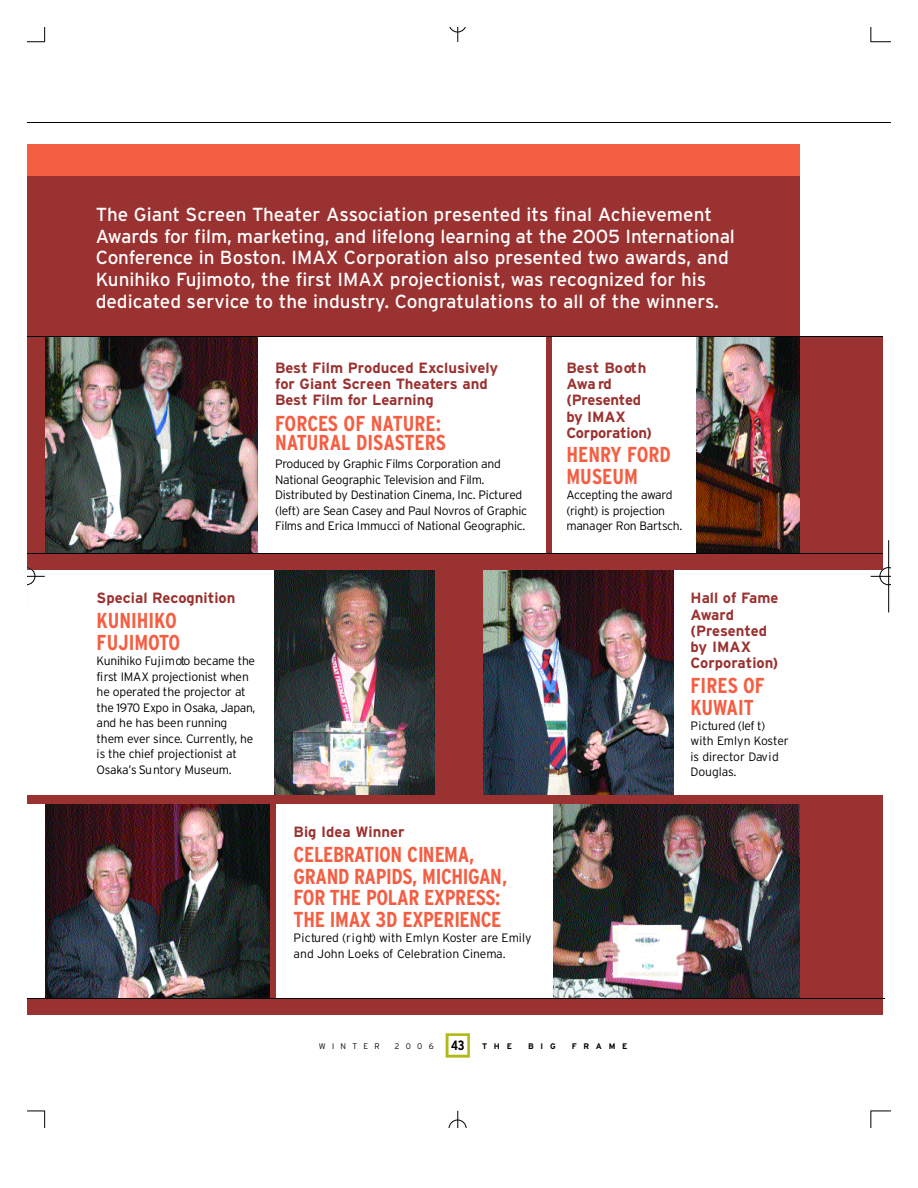
<style>
.page{position:relative;width:918px;height:1188px;background:#fff}
.page>*{position:absolute;margin:0;border:0;box-sizing:border-box;transform-origin:0 0}
.t1{font:700 condensed 21.6px/21.6px "Interstate";letter-spacing:-.01em;color:#f45e42}
.t2{font:18.9px/21.6px "Interstate";color:#fff}
.t3{font:700 14.85px/16.2px "Interstate";color:#9a3231}
.t4{font:700 14.85px/16.2px "Interstate";letter-spacing:-.02em;color:#9a3231}
.t5{font:700 condensed 13.5px "Interstate";color:#000}
.t6{font:300 12.15px/15.5px "Interstate";letter-spacing:-.025em;color:#000}
.t7{font:300 12.15px/15.6px "Interstate";color:#000}
.t8{font:700 8.1px "Interstate";letter-spacing:.815em;color:#000}
.t9{font:300 8.1px "Interstate";letter-spacing:.775em;color:#000}
</style>
<div class="page">
<div style="left:27px;top:318px;width:18px;height:242px;background:#9a3231"></div>
<div style="left:798px;top:337px;width:85px;height:223px;background:#9a3231"></div>
<div style="left:798px;top:798px;width:85px;height:216px;background:#9a3231"></div>
<img style="left:554px;top:803px;width:246px;height:195px">
<img style="left:482px;top:570px;width:192px;height:225px">
<img style="left:696px;top:332px;width:104px;height:221px">
<img style="left:274px;top:570px;width:161px;height:225px">
<img style="left:45px;top:337px;width:213px;height:216px">
<img style="left:45px;top:803px;width:226px;height:195px">
<div style="left:27px;top:144px;width:772px;height:192px;background:#f45e42"></div>
<div style="left:27px;top:177px;width:772px;height:160px;background:#9a3231"></div>
<svg style="left:446px;top:1033px;width:24px;height:25px"></svg>
<hr style="left:27px;top:123px;width:864px;height:1px;background:#000">
<div style="left:27px;top:999px;width:856px;height:16px;background:#9a3231"></div>
<div style="left:27px;top:554px;width:856px;height:16px;background:#9a3231"></div>
<div style="left:271px;top:797px;width:5px;height:210px;background:#9a3231"></div>
<div style="left:435px;top:567px;width:47px;height:232px;background:#9a3231"></div>
<div style="left:546px;top:329px;width:6px;height:232px;background:#9a3231"></div>
<div style="left:27px;top:795px;width:856px;height:8px;background:#9a3231"></div>
<hr style="left:27px;top:553px;width:856px;height:1px;background:#000">
<hr style="left:27px;top:336px;width:856px;height:1px;background:#000">
<hr style="left:27px;top:998px;width:858px;height:1px;background:#000">
<hr style="left:27px;top:540px;width:1px;height:73px;background:#fff">
<svg style="left:27px;top:27px;width:18px;height:16px"></svg>
<svg style="left:870px;top:27px;width:21px;height:16px"></svg>
<svg style="left:27px;top:1110px;width:18px;height:18px"></svg>
<svg style="left:870px;top:1110px;width:21px;height:18px"></svg>
<svg style="left:449px;top:27px;width:17px;height:15px"></svg>
<svg style="left:448px;top:1110px;width:19px;height:18px"></svg>
<hr style="left:888px;top:540px;width:1px;height:72px;background:#000">
<svg style="left:870px;top:567px;width:21px;height:19px"></svg>
<svg style="left:27px;top:567px;width:18px;height:19px"></svg>
<p class="t2" style="left:96px;top:205px;width:641px">The Giant Screen Theater Association presented its final Achievement Awa rds for film, marketing, and lifelong learning at the 2005 Inte r n a tio n a l Co nfe re n ce in Boston. IMAX Corporation also presented two awards, and Kunihiko Fujimoto, the first IMAX projectionist, was recognized for his dedicated service to the industry. Congratulations to all of the winners.</p>
<p class="t3" style="left:275px;top:360px;width:225px">Best Film Produced Exclusively for Giant Screen Theaters and<br>Best Film for Learning</p>
<h1 class="t1" style="left:275px;top:415px;width:172px;line-height:19px">FORCES OF NATURE:<br>NATURAL DISASTERS</h1>
<p class="t6" style="left:275px;top:457px;width:253px">P ro d u ced by Graphic Films Co rp o ration and National Geographic Te levision and Film.<br>D istrib u ted by Destination Cinema, Inc. Pictu red (left) are Sean Ca sey and Paul Nov ros of Gra p h ic Films and Erica Immucci of National Geogra p h ic .</p>
<p class="t3" style="left:97px;top:591px;width:140px">Special Recognition</p>
<h1 class="t1" style="left:97px;top:611px;width:85px">KUNIHIKO<br>FUJIMOTO</h1>
<p class="t6" style="left:97px;top:654px;width:160px">Ku n ih iko Fu jim oto became the first IMAX pro je c tio n ist when he opera ted the pro je c tor at the 1970 Expo in Osa ka, Japa n , and he has been running them ever since. Cu r re ntly, he is the chief pro je c tio n ist at<br>O sa ka ’s Su ntory Muse u m .</p>
<p class="t3" style="left:294px;top:825px;width:112px">Big Idea Winner</p>
<h1 class="t1" style="left:294px;top:845px;width:215px">C E L E B RATION CINEMA,<br>G RAND RA P IDS, MICHIGAN,<br>FOR THE POLAR EXPRESS:<br>THE IMAX 3D EXPERIENCE</h1>
<p class="t7" style="left:294px;top:931px;width:239px">P ic tu red (r i g ht) with Emlyn Koster are Emily and John Lo e ks of Ce le b ration Cinema.</p>
<p class="t4" style="left:566px;top:360px;width:87px">Best Bo ot h<br>Awa rd<br>(P rese nted by IMAX<br>Co rp o ra t io n)</p>
<h1 class="t1" style="left:566px;top:445px;width:106px">HENRY FORD<br>MUSEUM</h1>
<p class="t6" style="left:566px;top:488px;width:117px">Acce pting the awa rd (rig ht) is pro je c tio n manager Ron Ba rtsc h .</p>
<p class="t3" style="left:691px;top:591px;width:89px">Hall of Fame<br>Award (Presented by IMAX<br>Corporation)</p>
<h1 class="t1" style="left:691px;top:675px;width:76px">FIRES OF<br>KUWAIT</h1>
<p class="t6" style="left:691px;top:719px;width:100px">P ic tu red (lef t) with Emlyn Koste r is dire c tor Dav id<br>D o u g la s.</p>
<p class="t9" style="left:319px;top:1042px;width:62px">WINTER</p>
<p class="t9" style="left:395px;top:1042px;width:40px">2 0 0 6</p>
<p class="t5" style="left:451px;top:1039px;width:15px">43</p>
<p class="t8" style="left:482px;top:1042px;width:31px">THE</p>
<p class="t8" style="left:528px;top:1042px;width:29px">BIG</p>
<p class="t8" style="left:572px;top:1042px;width:57px">FRA M E</p>
</div>
